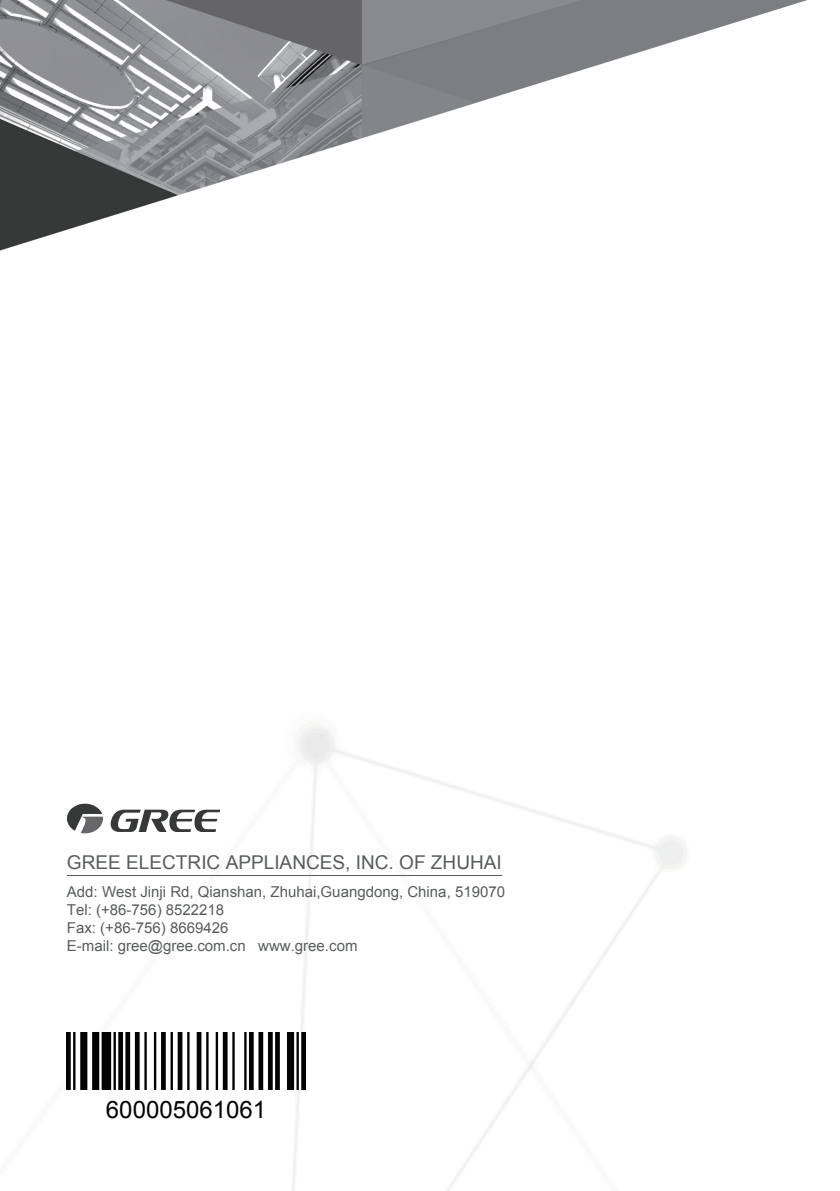
<style>
.page{position:relative;width:840px;height:1191px;background:#fff}
.page>*{position:absolute;margin:0;border:0;box-sizing:border-box;transform-origin:0 0}
.t1{font:24px "Arial";color:#070304}
.t2{font:19px "Arial";color:#595c5d}
.t3{font:15px/18px "Arial";color:#595c5d}
</style>
<div class="page">
<img style="left:0;top:0;width:807px;height:1191px">
<svg style="left:67px;top:803px;width:36px;height:30px"></svg>
<svg style="left:110px;top:809px;width:110px;height:23px"></svg>
<hr style="left:67px;top:875px;width:435px;height:1px;background:#585a5c">
<img style="left:67px;top:1032px;width:238px;height:57px">
<p class="t2" style="left:67px;top:850px;width:436px">GREE ELECTRIC APPLIANCES, INC. OF ZHUHAI</p>
<p class="t3" style="left:67px;top:883px;width:439px">Add: West Jinji Rd, Qianshan, Zhuhai,Guangdong, China, 519070<br>Tel: (+86-756) 8522218<br>Fax: (+86-756) 8669426<br>E-mail: gree@gree.com.cn www.gree.com</p>
<h1 class="t1" style="left:106px;top:1093px;width:162px">600005061061</h1>
</div>
